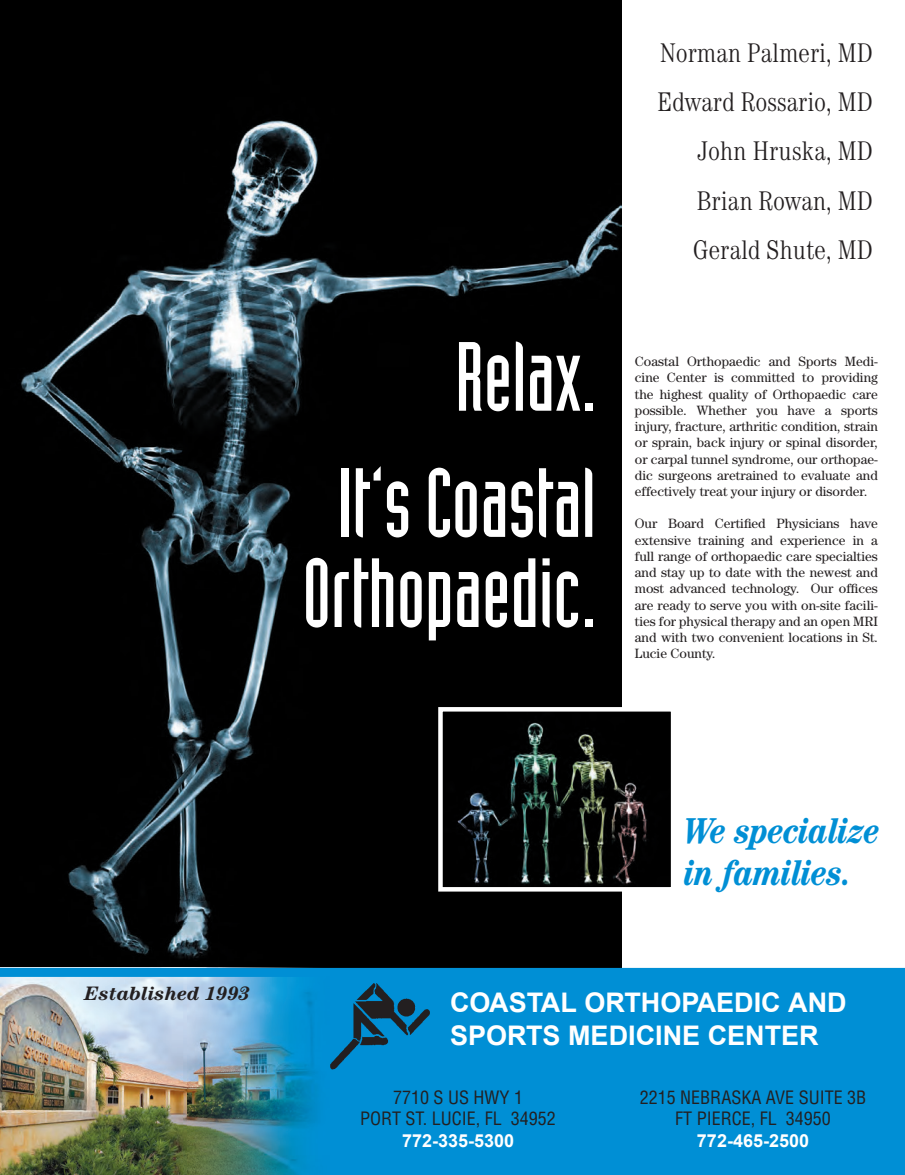
<style>
.page{position:relative;width:905px;height:1175px;background:#fff}
.page>*{position:absolute;margin:0;border:0;box-sizing:border-box;transform-origin:0 0}
.t1{font:96px/126px "Industria Solid";color:#fff;text-align:right}
.t2{font:italic 700 condensed 36px/42px "Century";color:#008fd5}
.t3{font:300 condensed 27px/49.2px "Century";letter-spacing:-.01em;color:#231f20;text-align:right}
.t4{font:700 27px/32.4px "Arial";color:#fff}
.t5{font:italic 700 19.5px "Century";color:#231f20}
.t6{font:condensed 18px/21.6px "Helvetica";color:#231f20;text-align:center}
.t7{font:700 18px "Arial";color:#fff}
.t8{font:13.5px/16.2px "Century";color:#231f20;text-align:justify}
</style>
<div class="page">
<img style="left:0;top:0;width:621px;height:968px">
<img style="left:444px;top:713px;width:225px;height:172px">
<div style="left:438px;top:707px;width:237px;height:184px;border:5px solid #fff"></div>
<div style="left:0;top:971px;width:904px;height:203px;background:#008fd5"></div>
<img style="left:0;top:976px;width:318px;height:198px">
<img style="left:330px;top:983px;width:100px;height:87px">
<div style="left:0;top:968px;width:904px;height:8px;background:#008fd5"></div>
<h1 class="t1" style="left:338px;top:313px;width:259px">Relax.<br>It’s Coastal</h1>
<h1 class="t1" style="left:302px;top:529px;width:295px">Orthopaedic.</h1>
<h3 class="t3" style="left:657px;top:28px;width:218px">Norman Palmeri, MD<br>Edward Rossario, MD<br>John Hruska, MD<br>Brian Rowan, MD<br>Gerald Shute, MD</h3>
<p class="t8" style="left:634px;top:353px;width:245px">Coastal Orthopaedic and Sports Medi&shy;cine Center is committed to providing the highest quality of Orthopaedic care possible. Whether you have a sports injury, fracture, arthritic condition, strain or sprain, back injury or spinal disorder, or carpal tunnel syndrome, our orthopae&shy;dic surgeons aretrained to evaluate and effectively treat your injury or disorder.</p>
<p class="t8" style="left:634px;top:515px;width:245px">Our Board Certified Physicians have extensive training and experience in a full range of orthopaedic care specialties and stay up to date with the newest and most advanced technology. Our offices are ready to serve you with on-site facili&shy;ties for physical therapy and an open MRI and with two convenient locations in St.<br>Lucie County.</p>
<h3 class="t5" style="left:84px;top:981px;width:167px">Established 1993</h3>
<h2 class="t2" style="left:685px;top:808px;width:197px">We specialize in families.</h2>
<h3 class="t4" style="left:450px;top:986px;width:398px">COASTAL ORTHOPAEDIC AND<br>SPORTS MEDICINE CENTER</h3>
<h3 class="t6" style="left:360px;top:1086px;width:197px">7710 S US HWY 1<br>PORT ST. LUCIE, FL 34952</h3>
<h3 class="t7" style="left:402px;top:1128px;width:114px">772-335-5300</h3>
<h3 class="t6" style="left:639px;top:1086px;width:228px">2215 NEBRASKA AVE SUITE 3B<br>FT PIERCE, FL 34950</h3>
<h3 class="t7" style="left:697px;top:1128px;width:114px">772-465-2500</h3>
</div>
